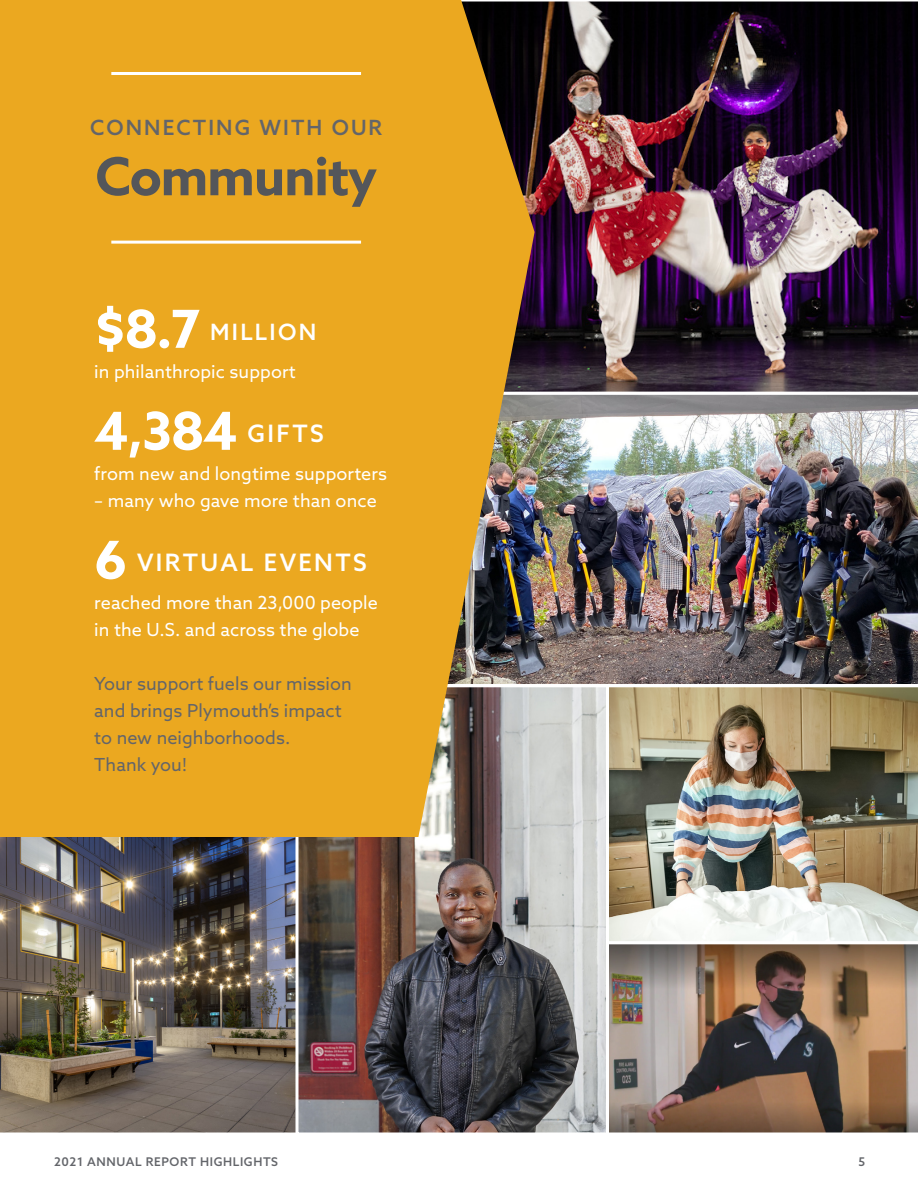
<style>
.page{position:relative;width:918px;height:1188px;background:#fff}
.page>*{position:absolute;margin:0;border:0;box-sizing:border-box;transform-origin:0 0}
.t1{font:700 52.5px "Azo Sans";color:#fff}
.t2{font:700 52.5px "Azo Sans";letter-spacing:-.025em;color:#54565a}
.t3{font:500 24px "Azo Sans";letter-spacing:.1em;color:#fff}
.t4{font:500 22.5px "Azo Sans";letter-spacing:.1em;color:#fff}
.t5{font:500 21px "Azo Sans";letter-spacing:.1em;color:#63656a}
.t6{font:18px/27px "Azo Sans";letter-spacing:.005em;color:#fff}
.t7{font:18px/27px "Azo Sans";letter-spacing:.005em;color:#63656a}
.t8{font:500 12px "Azo Sans";letter-spacing:.05em;color:#63656a}
.s1{font-weight:500;font-size:24px}
.s2{font-weight:700;font-size:52.5px}
</style>
<div class="page">
<img style="left:0;top:837px;width:296px;height:296px">
<img style="left:535px;top:395px;width:383px;height:289px">
<img style="left:300px;top:688px;width:305px;height:444px">
<div style="left:296px;top:684px;width:313px;height:452px;border:3px solid #fff"></div>
<img style="left:606px;top:684px;width:312px;height:257px">
<img style="left:535px;top:1px;width:383px;height:394px">
<svg style="left:0;top:0;width:535px;height:837px;fill:#eba820"></svg>
<hr style="left:111px;top:72px;width:250px;height:3px;background:#fff">
<hr style="left:111px;top:241px;width:250px;height:3px;background:#fff">
<img style="left:606px;top:941px;width:312px;height:195px">
<p class="t5" style="left:90px;top:114px;width:294px">CONNECTING WITH OUR</p>
<p class="t2" style="left:95px;top:142px;width:283px">Community</p>
<p class="t1" style="left:94px;top:294px;width:108px">$8.7</p>
<p class="t4" style="left:210px;top:317px;width:108px">MILLION</p>
<p class="t6" style="left:94px;top:358px;width:203px">in philanthropic support</p>
<p class="t1" style="left:94px;top:396px;width:231px">4,384 <span class="s1">GIFTS</span></p>
<p class="t6" style="left:94px;top:460px;width:294px">from new and longtime supporters</p>
<p class="t6" style="left:94px;top:487px;width:284px">– many who gave more than once</p>
<p class="t3" style="left:94px;top:547px;width:274px"><span class="s2">6</span> VIRTUAL EVENTS</p>
<p class="t6" style="left:94px;top:589px;width:285px">reached more than 23,000 people in the U.S. and across the globe</p>
<p class="t7" style="left:94px;top:670px;width:259px">Your support fuels our mission and brings Plymouth’s impact to new neighborhoods.<br>Thank you!</p>
<p class="t8" style="left:54px;top:1154px;width:226px">2021 ANNUAL REPORT HIGHLIGHTS</p>
<p class="t8" style="left:858px;top:1154px;width:8px">5</p>
</div>
